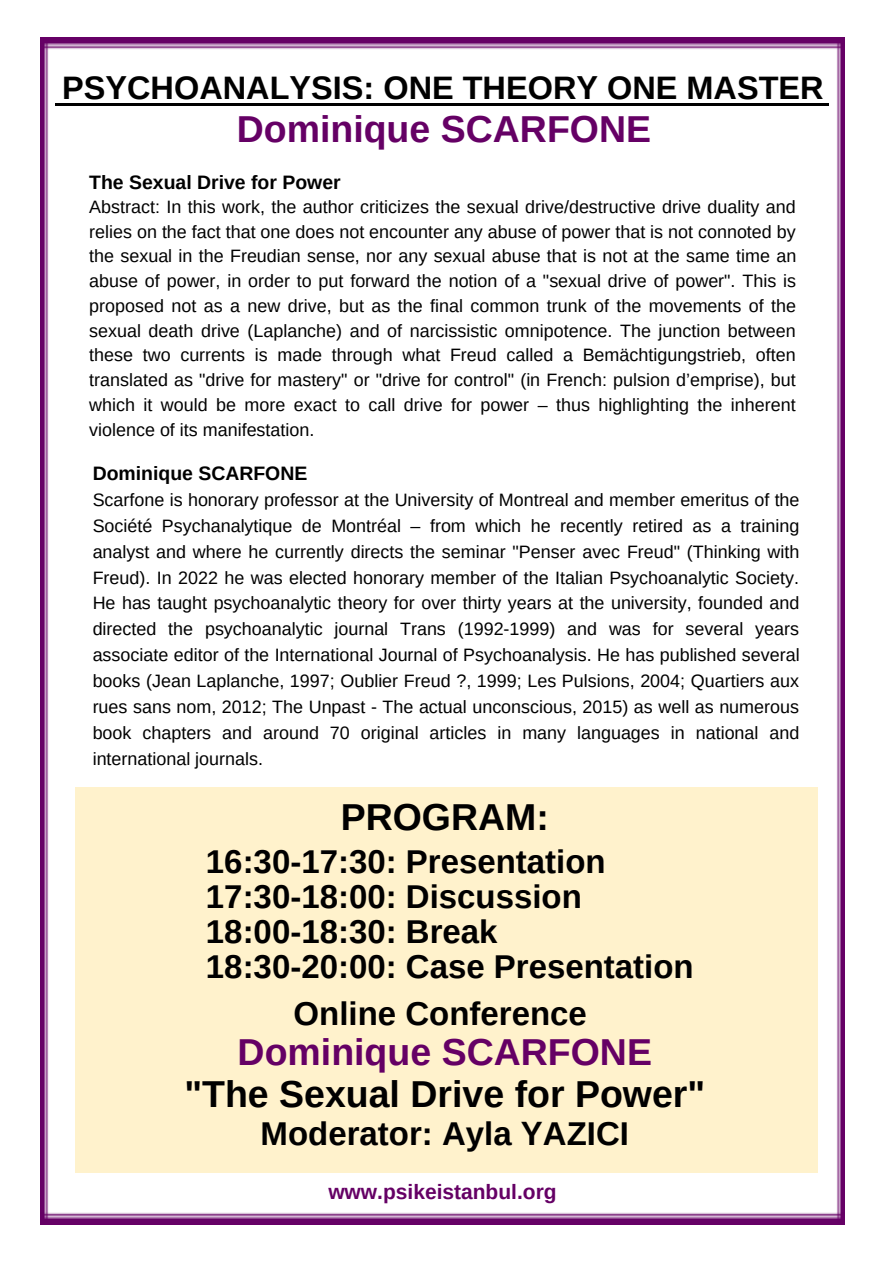
<style>
.page{position:relative;width:893px;height:1264px;background:#fff}
.page>*{position:absolute;margin:0;border:0;box-sizing:border-box;transform-origin:0 0}
.t1{font:700 37.5px "Arimo";color:#650065}
.t2{font:700 37.5px "Arimo";color:#000}
.t3{font:700 33px/34.8px "Arimo";color:#000}
.t4{font:700 32.4px "Arimo";color:#000}
.t5{font:700 21px "Arimo";color:#650065}
.t6{font:700 19.35px "Arimo";color:#000}
.t7{font:17.85px/25.8px "Arimo";color:#000;text-align:justify}
</style>
<div class="page">
<img style="left:40px;top:38px;width:804px;height:1186px">
<div style="left:75px;top:786px;width:742px;height:386px;background:#fff2cc"></div>
<hr style="left:55px;top:103px;width:774px;height:3px;background:#000">
<h3 class="t4" style="left:62px;top:69px;width:763px">PSYCHOANALYSIS: ONE THEORY ONE MASTER</h3>
<h1 class="t1" style="left:237px;top:108px;width:416px">Dominique SCARFONE</h1>
<p class="t6" style="left:89px;top:172px;width:253px">The Sexual Drive for Power</p>
<p class="t7" style="left:89px;top:194px;width:708px;line-height:24.8px">Abstract: In this work, the author criticizes the sexual drive/destructive drive duality and relies on the fact that one does not encounter any abuse of power that is not connoted by the sexual in the Freudian sense, nor any sexual abuse that is not at the same time an abuse of power, in order to put forward the notion of a "sexual drive of power". This is proposed not as a new drive, but as the final common trunk of the movements of the sexual death drive (Laplanche) and of narcissistic omnipotence. The junction between these two currents is made through what Freud called a Bemächtigungstrieb, often translated as "drive for mastery" or "drive for control" (in French: pulsion d’emprise), but which it would be more exact to call drive for power – thus highlighting the inherent violence of its manifestation.</p>
<p class="t6" style="left:93px;top:462px;width:216px">Dominique SCARFONE</p>
<p class="t7" style="left:93px;top:487px;width:708px">Scarfone is honorary professor at the University of Montreal and member emeritus of the Société Psychanalytique de Montréal – from which he recently retired as a training analyst and where he currently directs the seminar "Penser avec Freud" (Thinking with Freud). In 2022 he was elected honorary member of the Italian Psychoanalytic Society.<br>He has taught psychoanalytic theory for over thirty years at the university, founded and directed the psychoanalytic journal Trans (1992-1999) and was for several years associate editor of the International Journal of Psychoanalysis. He has published several books (Jean Laplanche, 1997; Oublier Freud ?, 1999; Les Pulsions, 2004; Quartiers aux rues sans nom, 2012; The Unpast - The actual unconscious, 2015) as well as numerous book chapters and around 70 original articles in many languages in national and international journals.</p>
<h1 class="t2" style="left:341px;top:796px;width:210px">PROGRAM:</h1>
<h2 class="t3" style="left:206px;top:844px;width:489px">16:30-17:30: Presentation<br>17:30-18:00: Discussion<br>18:00-18:30: Break<br>18:30-20:00: Case Presentation</h2>
<h2 class="t3" style="left:293px;top:995px;width:295px">Online Conference</h2>
<h1 class="t1" style="left:237px;top:1031px;width:416px">Dominique SCARFONE</h1>
<h1 class="t2" style="left:184px;top:1072px;width:522px">"The Sexual Drive for Power"</h1>
<h2 class="t3" style="left:260px;top:1116px;width:370px">Moderator: Ayla YAZICI</h2>
<p class="t5" style="left:328px;top:1179px;width:230px">www.psikeistanbul.org</p>
</div>
